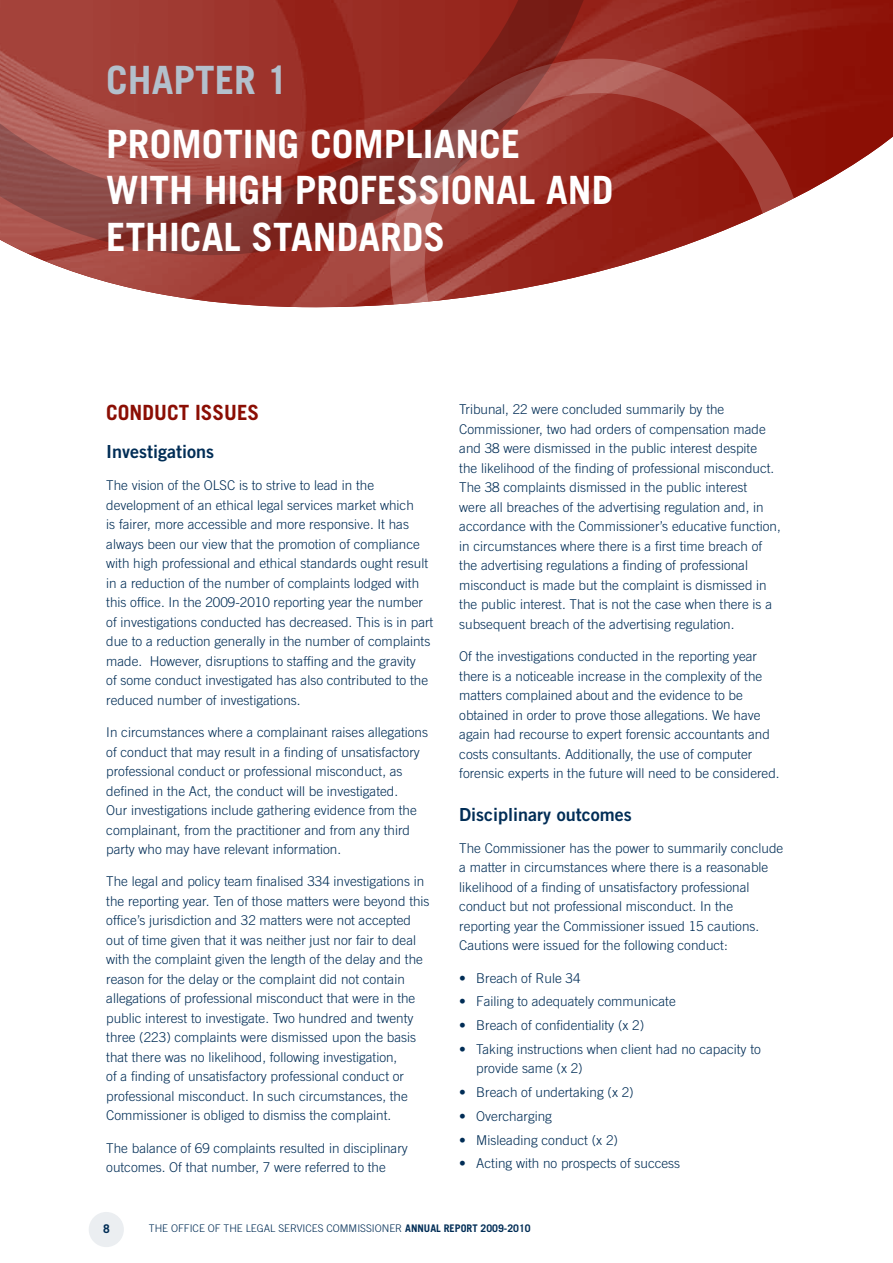
<style>
.page{position:relative;width:893px;height:1263px;background:#fff}
.page>*{position:absolute;margin:0;border:0;box-sizing:border-box;transform-origin:0 0}
.t1{font:700 39px/46.8px "Trade Gothic";color:#fff}
.t2{font:700 39px "Trade Gothic";color:#b3c0cc}
.t3{font:700 21px "Trade Gothic";color:#8b0e04}
.t4{font:18px "Trade Gothic Bold Two";color:#002d56}
.t5{font:300 13.5px/19.5px "Trade Gothic";color:#002d56}
.t6{font:700 12px "Trade Gothic";color:#002d56}
.t7{font:300 10.5px "Trade Gothic";color:#002d56}
.s1{font-weight:700}
</style>
<div class="page">
<div style="left:89px;top:1212px;width:35px;height:35px;background:#ebeef1;border-radius:50%"></div>
<img style="left:31px;top:0;width:862px;height:308px">
<svg style="left:390px;top:59px;width:415px;height:249px"></svg>
<svg style="left:0;top:0;width:611px;height:255px;background:#993a33"></svg>
<h1 class="t2" style="left:106px;top:56px;width:184px">CHAPTER 1</h1>
<h1 class="t1" style="left:106px;top:120px;width:416px">PROMOTING COMPLIANCE<br>WITH HIGH</h1>
<h1 class="t1" style="left:106px;top:167px;width:509px;text-indent:189px">PROFESSIONAL AND<br>ETHI CAL STANDARDS</h1>
<h2 class="t3" style="left:106px;top:400px;width:154px">CONDUCT ISSUES</h2>
<h3 class="t4" style="left:106px;top:441px;width:109px">Investigations</h3>
<p class="t5" style="left:106px;top:476px;width:329px">The vision of the OLSC is to strive to lead in the development of an ethical legal services market which<br>is fairer, more accessible and more responsive. It has always been our view that the promotion of compliance with high professional and ethical standards ought result in a reduction of the number of complaints lodged with this office. I n the 2009-2010 reporting year the number of investigations conducted has decreased. This is in part due to a reduction generally in the number of complaints made. H owever, disruptions to staffing and the gravity<br>of some conduct investigated has also contributed to the reduced number of investigations.</p>
<p class="t5" style="left:106px;top:722px;width:323px">I n circumstances where a complainant raises allegations of conduct that may result in a finding of unsatisfactory professional conduct or professional misconduct, as defined in the Act, the conduct will be investigated.<br>Our investigations include gathering evidence from the complainant, from the practitioner and from any third party who may have relevant information.</p>
<p class="t5" style="left:106px;top:872px;width:325px">The legal and policy team finalised 334 investigations in the reporting year. Ten of those matters were beyond this office’s jurisdiction and 32 matters were not accepted out of time given that it was neither just nor fair to deal with the complaint given the length of the delay and the reason for the delay or the complaint did not contain allegations of professional misconduct that were in the public interest to investigate. Two hundred and twenty three (223) complaints were dismissed upon the basis that there was no likelihood, following investigation,<br>of a finding of unsatisfactory professional conduct or professional misconduct. I n such circumstances, the Commissioner is obliged to dismiss the complaint.</p>
<p class="t5" style="left:106px;top:1138px;width:303px">The balance of 69 complaints resulted in disciplinary outcomes. Of that number, 7 were referred to the</p>
<p class="t5" style="left:459px;top:400px;width:323px">Tribunal, 22 were concluded summarily by the Commissioner, two had orders of compensation made and 38 were dismissed in the public interest despite<br>the likelihood of the finding of professional misconduct.<br>The 38 complaints dismissed in the public interest<br>were all breaches of the advertising regulation and, in accordance with the Commissioner’s educative function, in circumstances where there is a first time breach of the advertising regulations a finding of professional misconduct is made but the complaint is dismissed in the public interest. That is not the case when there is a subsequent breach of the advertising regulation.</p>
<p class="t5" style="left:459px;top:646px;width:322px">Of the investigations conducted in the reporting year there is a noticeable increase in the complexity of the matters complained about and the evidence to be obtained in order to prove those allegations. We have again had recourse to expert forensic accountants and costs consultants. Additionally, the use of computer forensic experts in the future will need to be considered.</p>
<h3 class="t4" style="left:459px;top:803px;width:174px">Disciplinary outcomes</h3>
<p class="t5" style="left:459px;top:838px;width:326px">The Commissioner has the power to summarily conclude a matter in circumstances where there is a reasonable likelihood of a finding of unsatisfactory professional conduct but not professional misconduct. I n the reporting year the Commissioner issued 15 cautions.<br>Cautions were issued for the following conduct:</p>
<p class="t5" style="left:459px;top:968px;width:123px">• Breach of R ule 34</p>
<p class="t5" style="left:459px;top:992px;width:218px">• Failing to adequately communicate</p>
<p class="t5" style="left:459px;top:1015px;width:187px">• Breach of confidentiality (x 2)</p>
<p class="t5" style="left:476px;top:1039px;width:286px;text-indent:-17px">• Taking instructions when client had no capacity to provide same (x 2)</p>
<p class="t5" style="left:459px;top:1082px;width:176px">• Breach of undertaking (x 2)</p>
<p class="t5" style="left:459px;top:1106px;width:94px">• Overcharging</p>
<p class="t5" style="left:459px;top:1130px;width:160px">• M isleading conduct (x 2)</p>
<p class="t5" style="left:459px;top:1154px;width:223px">• Acting with no prospects of success</p>
<p class="t6" style="left:103px;top:1221px;width:8px">8</p>
<p class="t7" style="left:149px;top:1222px;width:383px">The Office of the Legal Services Commissioner <span class="s1">ANNUAL REPORT 2009-2010</span></p>
</div>
